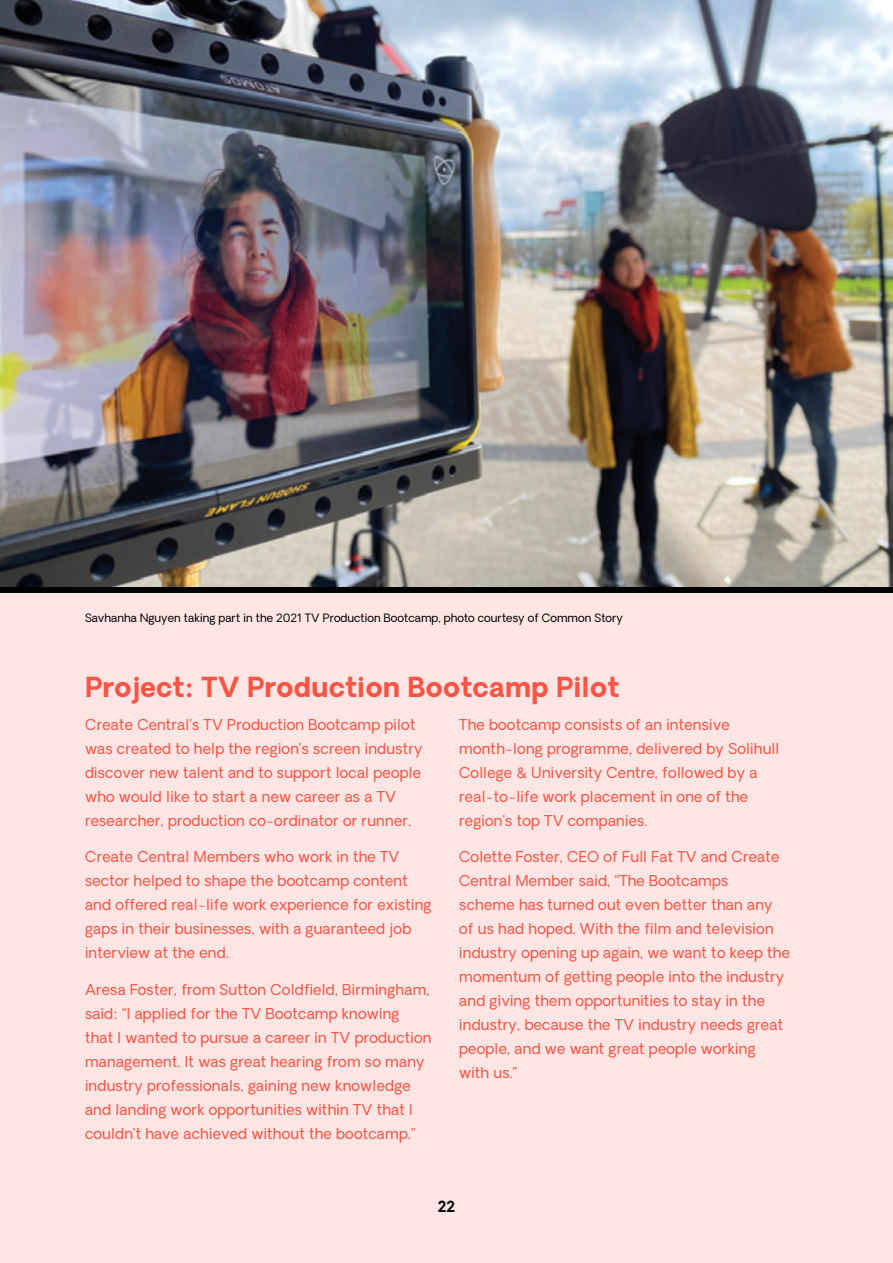
<style>
.page{position:relative;width:893px;height:1263px;background:#ffe5e3}
.page>*{position:absolute;margin:0;border:0;box-sizing:border-box;transform-origin:0 0}
.t1{font:700 27px "Oakes Grotesk";letter-spacing:.02em;color:#ff5344}
.t2{font:700 15px "Oakes Grotesk";color:#000}
.t3{font:14.7px/24px "Oakes Grotesk";letter-spacing:.02em;color:#ff5344}
.t4{font:11.25px "Oakes Grotesk";letter-spacing:.01em;color:#000}
</style>
<div class="page">
<img style="left:0;top:0;width:893px;height:587px">
<p class="t4" style="left:85px;top:610px;width:539px">Savhanha Nguyen taking part in the 2021 TV Production Bootcamp, photo courtesy of Common Story</p>
<h1 class="t1" style="left:85px;top:669px;width:536px">Project: TV Production Bootcamp Pilot</h1>
<p class="t3" style="left:85px;top:713px;width:339px">Create Central’s TV Production Bootcamp pilot was created to help the region’s screen industry discover new talent and to support local people who would like to start a new career as a TV researcher, production co-ordinator or runner.</p>
<p class="t3" style="left:85px;top:845px;width:348px">Create Central Members who work in the TV sector helped to shape the bootcamp content and offered real-life work experience for existing gaps in their businesses, with a guaranteed job interview at the end.</p>
<p class="t3" style="left:85px;top:978px;width:348px">Aresa Foster, from Sutton Coldfield, Birmingham, said: “I applied for the TV Bootcamp knowing<br>that I wanted to pursue a career in TV production management. It was great hearing from so many industry professionals, gaining new knowledge and landing work opportunities within TV that I couldn’t have achieved without the bootcamp.”</p>
<p class="t3" style="left:459px;top:713px;width:322px">The bootcamp consists of an intensive month-long programme, delivered by Solihull College &amp; University Centre, followed by a real-to-life work placement in one of the region’s top TV companies.</p>
<p class="t3" style="left:459px;top:845px;width:332px">Colette Foster, CEO of Full Fat TV and Create Central Member said, “The Bootcamps<br>scheme has turned out even better than any of us had hoped. With the film and television industry opening up again, we want to keep the momentum of getting people into the industry and giving them opportunities to stay in the industry, because the TV industry needs great people, and we want great people working<br>with us.”</p>
<p class="t2" style="left:438px;top:1196px;width:19px">22</p>
</div>
